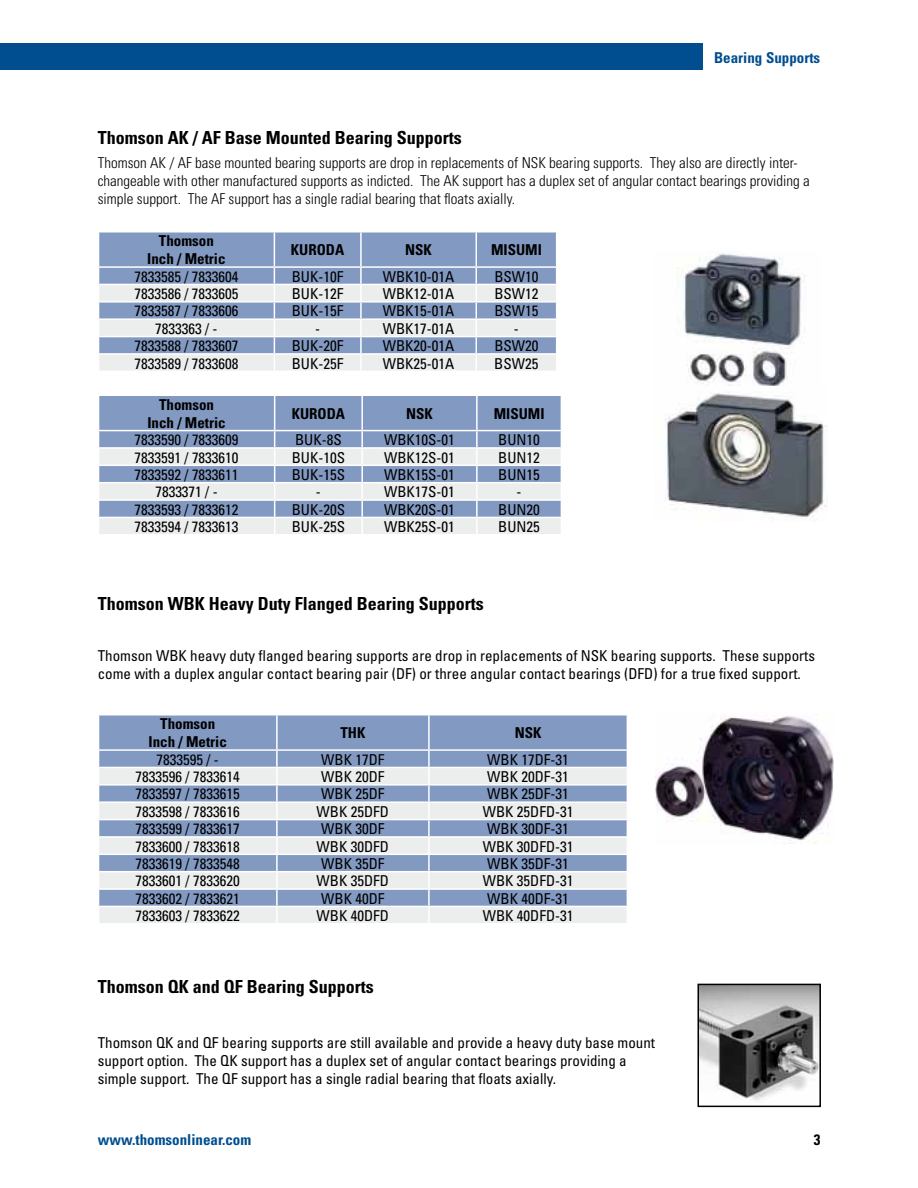
<style>
.page{position:relative;width:918px;height:1188px;background:#fff}
.page>*{position:absolute;margin:0;border:0;box-sizing:border-box;transform-origin:0 0}
.t1{font:700 condensed 18px "Univers";color:#000}
.t2{font:condensed 15px/18px "Univers";color:#000}
.t3{font:300 condensed 15px/18px "Univers";color:#000}
.t4{font:700 condensed 15px/18px "Univers";color:#000;text-align:center}
.t5{font:700 condensed 15px "Univers";color:#004e8f}
</style>
<div class="page">
<div style="left:0;top:43px;width:702px;height:27px;background:#004e8f"></div>
<div style="left:99px;top:232px;width:458px;height:34px;background:#8299c2"></div>
<hr style="left:274px;top:233px;width:1px;height:33px;background:#fff">
<hr style="left:360px;top:233px;width:2px;height:33px;background:#fff">
<hr style="left:476px;top:233px;width:1px;height:33px;background:#fff">
<hr style="left:556px;top:233px;width:1px;height:33px;background:#fff">
<svg style="left:98px;top:268px;width:459px;height:103px;background:#bdc8db"></svg>
<div style="left:99px;top:396px;width:462px;height:34px;background:#8299c2"></div>
<hr style="left:274px;top:396px;width:1px;height:34px;background:#fff">
<hr style="left:361px;top:396px;width:2px;height:34px;background:#fff">
<hr style="left:476px;top:396px;width:2px;height:34px;background:#fff">
<svg style="left:98px;top:431px;width:464px;height:103px;background:#bdc8da"></svg>
<img style="left:701px;top:987px;width:117px;height:113px">
<div style="left:698px;top:984px;width:123px;height:123px;border:2px solid #000"></div>
<img style="left:656px;top:714px;width:178px;height:130px">
<img style="left:677px;top:253px;width:128px;height:133px">
<img style="left:665px;top:393px;width:162px;height:124px">
<div style="left:99px;top:716px;width:528px;height:33px;background:#8299c2"></div>
<hr style="left:276px;top:716px;width:2px;height:33px;background:#fff">
<hr style="left:428px;top:716px;width:2px;height:33px;background:#fff">
<svg style="left:98px;top:751px;width:530px;height:172px;background:#bdc8da"></svg>
<p class="t1" style="left:98px;top:127px;width:365px">Thomson AK / AF Base Mounted Bearing Supports</p>
<p class="t5" style="left:714px;top:48px;width:108px">Bearing Supports</p>
<p class="t3" style="left:98px;top:153px;width:714px">Thomson AK / AF base mounted bearing supports are drop in replacements of NSK bearing supports. They also are directly inter&shy;changeable with other manufactured supports as indicted. The AK support has a duplex set of angular contact bearings providing a simple support. The AF support has a single radial bearing that floats axially.</p>
<p class="t4" style="left:147px;top:232px;width:80px">Thomson<br>Inch / Metric</p>
<p class="t4" style="left:291px;top:241px;width:55px">KURODA</p>
<p class="t4" style="left:405px;top:241px;width:28px">NSK</p>
<p class="t4" style="left:491px;top:241px;width:52px">MISUMI</p>
<p class="t2" style="left:134px;top:267px;width:106px">7833585 / 7833604</p>
<p class="t2" style="left:292px;top:267px;width:53px">BUK-10F</p>
<p class="t2" style="left:383px;top:267px;width:73px">WBK10-01A</p>
<p class="t2" style="left:494px;top:267px;width:46px">BSW10</p>
<p class="t2" style="left:134px;top:285px;width:106px">7833586 / 7833605</p>
<p class="t2" style="left:292px;top:285px;width:53px">BUK-12F</p>
<p class="t2" style="left:383px;top:285px;width:73px">WBK12-01A</p>
<p class="t2" style="left:494px;top:285px;width:46px">BSW12</p>
<p class="t2" style="left:134px;top:302px;width:106px">7833587 / 7833606</p>
<p class="t2" style="left:292px;top:302px;width:53px">BUK-15F</p>
<p class="t2" style="left:383px;top:302px;width:73px">WBK15-01A</p>
<p class="t2" style="left:494px;top:302px;width:46px">BSW15</p>
<p class="t2" style="left:155px;top:319px;width:64px">7833363 / -</p>
<p class="t2" style="left:315px;top:319px;width:6px">-</p>
<p class="t2" style="left:383px;top:319px;width:73px">WBK17-01A</p>
<p class="t2" style="left:514px;top:319px;width:6px">-</p>
<p class="t2" style="left:134px;top:337px;width:106px">7833588 / 7833607</p>
<p class="t2" style="left:292px;top:337px;width:53px">BUK-20F</p>
<p class="t2" style="left:383px;top:337px;width:73px">WBK20-01A</p>
<p class="t2" style="left:494px;top:337px;width:46px">BSW20</p>
<p class="t2" style="left:134px;top:354px;width:106px">7833589 / 7833608</p>
<p class="t2" style="left:292px;top:354px;width:53px">BUK-25F</p>
<p class="t2" style="left:383px;top:354px;width:73px">WBK25-01A</p>
<p class="t2" style="left:494px;top:354px;width:46px">BSW25</p>
<p class="t4" style="left:147px;top:395px;width:80px">Thomson<br>Inch / Metric</p>
<p class="t4" style="left:292px;top:404px;width:55px">KURODA</p>
<p class="t4" style="left:406px;top:404px;width:28px">NSK</p>
<p class="t4" style="left:494px;top:404px;width:52px">MISUMI</p>
<p class="t2" style="left:135px;top:431px;width:106px">7833590 / 7833609</p>
<p class="t2" style="left:295px;top:431px;width:48px">BUK-8S</p>
<p class="t2" style="left:384px;top:431px;width:72px">WBK10S-01</p>
<p class="t2" style="left:498px;top:431px;width:43px">BUN10</p>
<p class="t2" style="left:135px;top:448px;width:106px">7833591 / 7833610</p>
<p class="t2" style="left:292px;top:448px;width:55px">BUK-10S</p>
<p class="t2" style="left:384px;top:448px;width:72px">WBK12S-01</p>
<p class="t2" style="left:498px;top:448px;width:43px">BUN12</p>
<p class="t2" style="left:135px;top:465px;width:106px">7833592 / 7833611</p>
<p class="t2" style="left:292px;top:465px;width:55px">BUK-15S</p>
<p class="t2" style="left:384px;top:465px;width:72px">WBK15S-01</p>
<p class="t2" style="left:498px;top:465px;width:43px">BUN15</p>
<p class="t2" style="left:155px;top:483px;width:64px">7833371 / -</p>
<p class="t2" style="left:316px;top:483px;width:6px">-</p>
<p class="t2" style="left:384px;top:483px;width:72px">WBK17S-01</p>
<p class="t2" style="left:517px;top:483px;width:6px">-</p>
<p class="t2" style="left:135px;top:500px;width:106px">7833593 / 7833612</p>
<p class="t2" style="left:292px;top:500px;width:55px">BUK-20S</p>
<p class="t2" style="left:384px;top:500px;width:72px">WBK20S-01</p>
<p class="t2" style="left:498px;top:500px;width:43px">BUN20</p>
<p class="t2" style="left:135px;top:518px;width:106px">7833594 / 7833613</p>
<p class="t2" style="left:292px;top:518px;width:55px">BUK-25S</p>
<p class="t2" style="left:384px;top:518px;width:72px">WBK25S-01</p>
<p class="t2" style="left:498px;top:518px;width:43px">BUN25</p>
<p class="t1" style="left:98px;top:592px;width:387px">Thomson WBK Heavy Duty Flanged Bearing Supports</p>
<p class="t2" style="left:98px;top:646px;width:719px">Thomson WBK heavy duty flanged bearing supports are drop in replacements of NSK bearing supports. These supports come with a duplex angular contact bearing pair (DF) or three angular contact bearings (DFD) for a true fixed support.</p>
<p class="t4" style="left:149px;top:715px;width:80px">Thomson<br>Inch / Metric</p>
<p class="t4" style="left:340px;top:724px;width:27px">THK</p>
<p class="t4" style="left:515px;top:724px;width:28px">NSK</p>
<p class="t2" style="left:156px;top:750px;width:64px">7833595 / -</p>
<p class="t2" style="left:321px;top:750px;width:65px">WBK 17DF</p>
<p class="t2" style="left:487px;top:750px;width:83px">WBK 17DF-31</p>
<p class="t2" style="left:136px;top:768px;width:106px">7833596 / 7833614</p>
<p class="t2" style="left:321px;top:768px;width:65px">WBK 20DF</p>
<p class="t2" style="left:487px;top:768px;width:83px">WBK 20DF-31</p>
<p class="t2" style="left:136px;top:785px;width:106px">7833597 / 7833615</p>
<p class="t2" style="left:321px;top:785px;width:65px">WBK 25DF</p>
<p class="t2" style="left:487px;top:785px;width:83px">WBK 25DF-31</p>
<p class="t2" style="left:136px;top:802px;width:106px">7833598 / 7833616</p>
<p class="t2" style="left:317px;top:802px;width:74px">WBK 25DFD</p>
<p class="t2" style="left:483px;top:802px;width:92px">WBK 25DFD-31</p>
<p class="t2" style="left:136px;top:820px;width:106px">7833599 / 7833617</p>
<p class="t2" style="left:321px;top:820px;width:65px">WBK 30DF</p>
<p class="t2" style="left:487px;top:820px;width:83px">WBK 30DF-31</p>
<p class="t2" style="left:136px;top:837px;width:106px">7833600 / 7833618</p>
<p class="t2" style="left:317px;top:837px;width:74px">WBK 30DFD</p>
<p class="t2" style="left:483px;top:837px;width:92px">WBK 30DFD-31</p>
<p class="t2" style="left:136px;top:854px;width:106px">7833619 / 7833548</p>
<p class="t2" style="left:321px;top:854px;width:65px">WBK 35DF</p>
<p class="t2" style="left:487px;top:854px;width:83px">WBK 35DF-31</p>
<p class="t2" style="left:136px;top:872px;width:106px">7833601 / 7833620</p>
<p class="t2" style="left:317px;top:872px;width:74px">WBK 35DFD</p>
<p class="t2" style="left:483px;top:872px;width:92px">WBK 35DFD-31</p>
<p class="t2" style="left:136px;top:889px;width:106px">7833602 / 7833621</p>
<p class="t2" style="left:321px;top:889px;width:65px">WBK 40DF</p>
<p class="t2" style="left:487px;top:889px;width:83px">WBK 40DF-31</p>
<p class="t2" style="left:136px;top:907px;width:106px">7833603 / 7833622</p>
<p class="t2" style="left:317px;top:907px;width:74px">WBK 40DFD</p>
<p class="t2" style="left:483px;top:907px;width:92px">WBK 40DFD-31</p>
<p class="t1" style="left:98px;top:976px;width:277px">Thomson QK and QF Bearing Supports</p>
<p class="t2" style="left:98px;top:1033px;width:559px">Thomson QK and QF bearing supports are still available and provide a heavy duty base mount support option. The QK support has a duplex set of angular contact bearings providing a simple support. The QF support has a single radial bearing that floats axially.</p>
<p class="t5" style="left:98px;top:1130px;width:155px">www.thomsonlinear.com</p>
<p class="t4" style="left:814px;top:1130px;width:8px">3</p>
</div>
